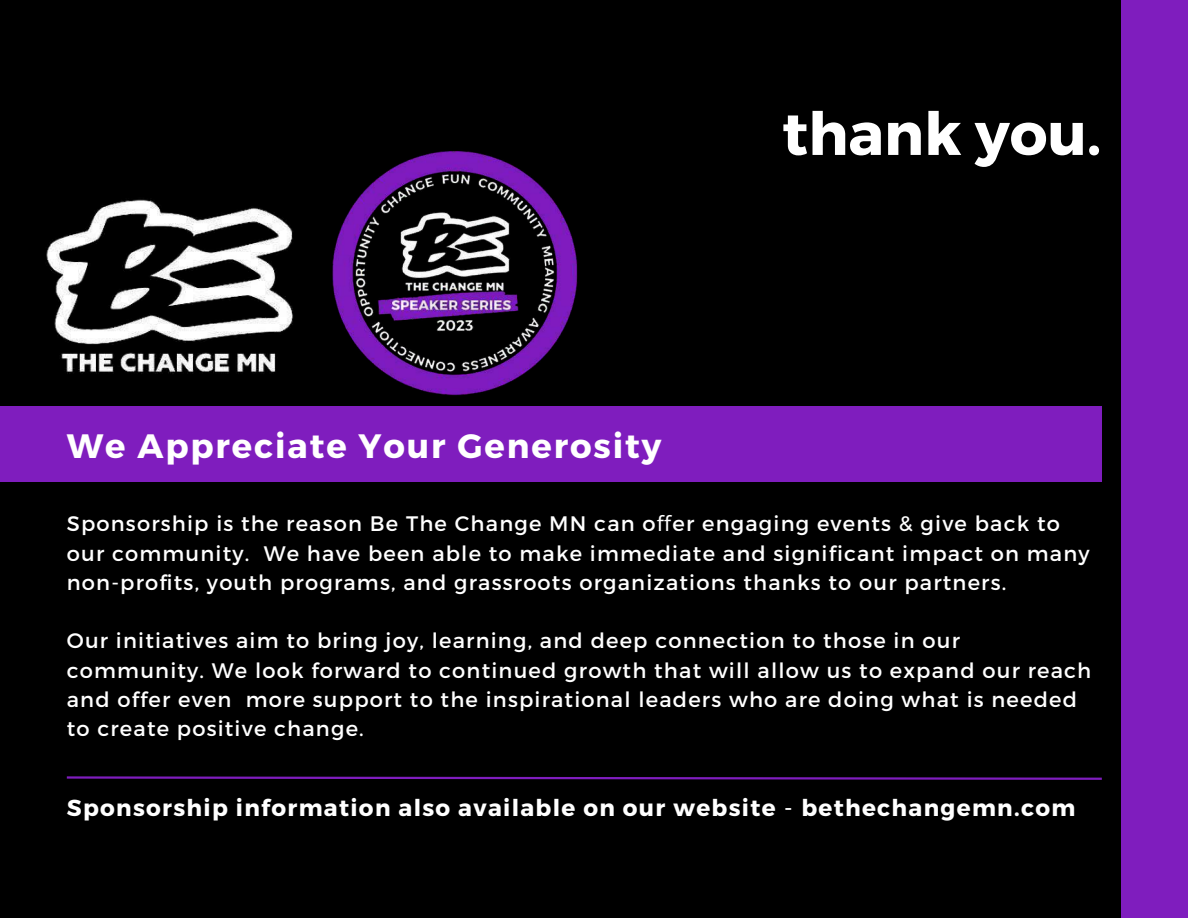
<style>
.page{position:relative;width:1188px;height:918px;background:#000}
.page>*{position:absolute;margin:0;border:0;box-sizing:border-box;transform-origin:0 0}
.t1{font:700 59.4px "Montserrat";color:#fff}
.t2{font:700 33.75px "Montserrat";letter-spacing:.055em;color:#fff}
.t3{font:700 23.1px "Montserrat";letter-spacing:.055em;color:#fff}
.t4{font:21px/29.2px "Montserrat";letter-spacing:.055em;color:#fff}
.s1{font-family:"Noto Sans"}
.s2{font-weight:400}
</style>
<div class="page">
<img style="left:46px;top:199px;width:247px;height:175px">
<div style="left:1121px;top:0;width:67px;height:918px;background:#7f1dbe"></div>
<div style="left:0;top:407px;width:1101px;height:75px;background:#7f1dbe"></div>
<img style="left:332px;top:151px;width:246px;height:245px">
<svg style="left:66px;top:776px;width:1036px;height:4px"></svg>
<h2 class="t2" style="left:67px;top:424px;width:596px">We Appreciate Your Generosity</h2>
<h1 class="t1" style="left:782px;top:95px;width:321px">thank you.</h1>
<p class="t4" style="left:67px;top:508px;width:1024px">Sponsorship is the reason Be The Change MN can o<span class="s1">ff</span>er engaging events &amp; give back to our community. We have been able to make immediate and significant impact on many non-profits, youth programs, and grassroots organizations thanks to our partners.</p>
<p class="t4" style="left:67px;top:625px;width:1026px">Our initiatives aim to bring joy, learning, and deep connection to those in our community. We look forward to continued growth that will allow us to expand our reach and offer even more support to the inspirational leaders who are doing what is needed to create positive change.</p>
<p class="t3" style="left:67px;top:792px;width:1010px">Sponsorship information also available on our website <span class="s2">-</span> bethechangemn.com</p>
</div>
